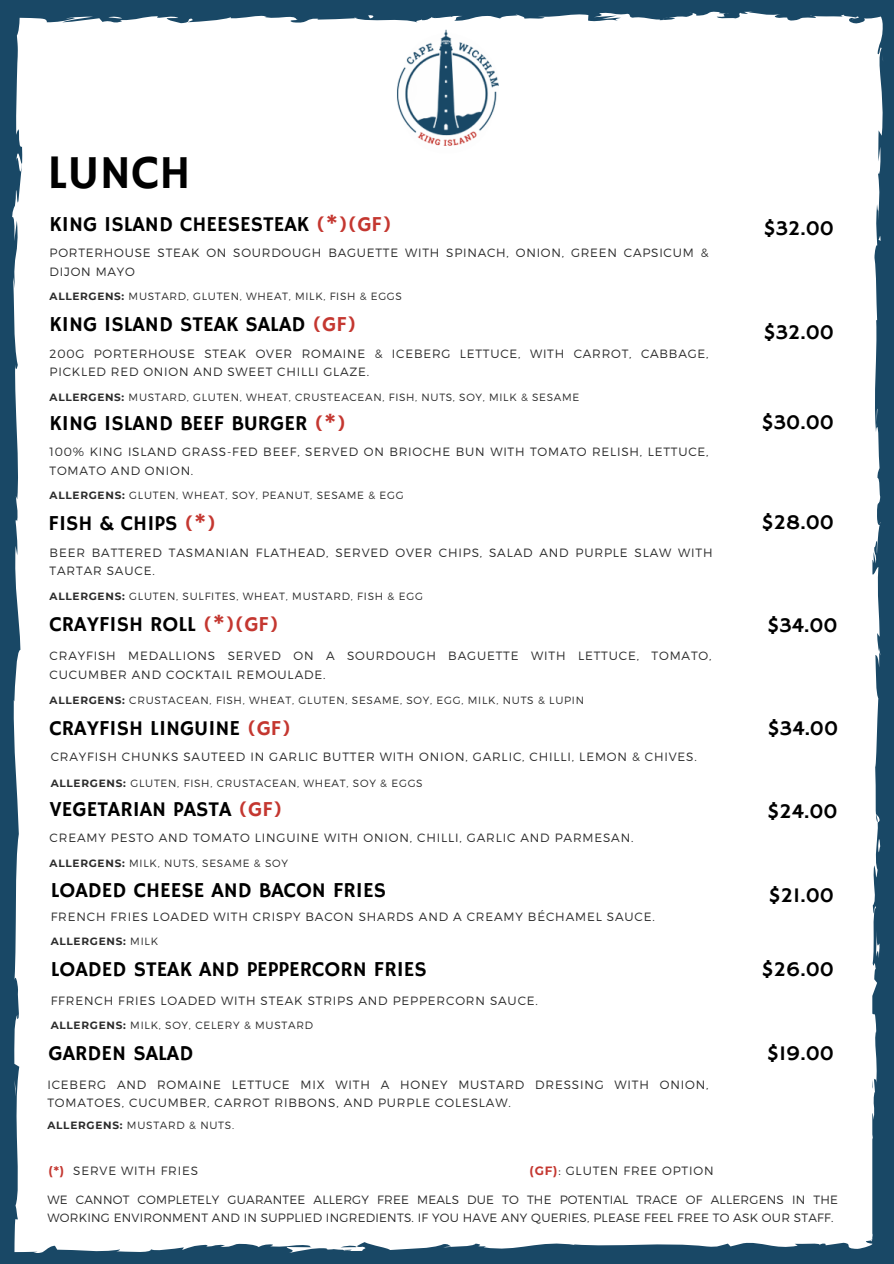
<style>
.page{position:relative;width:894px;height:1264px;background:#fff}
.page>*{position:absolute;margin:0;border:0;box-sizing:border-box;transform-origin:0 0}
.t1{font:48px "Hammersmith One";color:#000}
.t2{font:21.15px "Hammersmith One";color:#000}
.t3{font:300 12px/18.3px "Montserrat";letter-spacing:.07em;color:#2b2b2b}
.t4{font:300 12px/18px "Montserrat";letter-spacing:.02em;color:#2b2b2b}
.t5{font:300 10.5px "Montserrat";letter-spacing:.07em;color:#2b2b2b}
.t6{font:700 10.5px "Montserrat";letter-spacing:.07em;color:#2b2b2b}
.s1{color:#c43730}
.s2{font-weight:700}
.s3{font-weight:300}
.s4{font-weight:700;color:#c43730}
</style>
<div class="page">
<div style="left:0;top:0;width:893px;height:1263px;background:#194866"></div>
<div style="left:12px;top:11px;width:870px;height:1234px;background:#fff"></div>
<img style="left:364px;top:23px;width:167px;height:152px">
<p class="t1" style="left:47px;top:144px;width:145px">LUNCH</p>
<h2 class="t2" style="left:50px;top:212px;width:343px">KING ISLAND CHEESESTEAK <span class="s1">(*)(GF)</span></h2>
<h3 class="t3" style="left:50px;top:243px;width:660px">PORTERHOUSE STEAK ON SOURDOUGH BAGUETTE WITH SPINACH, ONION, GREEN CAPSICUM &amp;<br>DIJON MAYO</h3>
<p class="t5" style="left:50px;top:290px;width:354px"><span class="s2">ALLERGENS:</span> MUSTARD, GLUTEN, WHEAT, MILK, FISH &amp; EGGS</p>
<h2 class="t2" style="left:763px;top:216px;width:72px">$32.00</h2>
<h2 class="t2" style="left:50px;top:312px;width:308px">KING ISLAND STEAK SALAD <span class="s1">(GF)</span></h2>
<h3 class="t2" style="left:763px;top:320px;width:72px">$32.00</h3>
<h3 class="t3" style="left:50px;top:344px;width:660px">200G PORTERHOUSE STEAK OVER ROMAINE &amp; ICEBERG LETTUCE, WITH CARROT, CABBAGE,<br>PICKLED RED ONION AND SWEET CHILLI GLAZE.</h3>
<p class="t5" style="left:50px;top:390px;width:531px"><span class="s2">ALLERGENS:</span> MUSTARD, GLUTEN, WHEAT, CRUSTEACEAN, FISH, NUTS, SOY, MILK &amp; SESAME</p>
<h3 class="t2" style="left:50px;top:410px;width:298px">KING ISLAND BEEF BURGER <span class="s1">(*)</span></h3>
<p class="t3" style="left:50px;top:442px;width:660px">100% KING ISLAND GRASS-FED BEEF, SERVED ON BRIOCHE BUN WITH TOMATO RELISH, LETTUCE,<br>TOMATO AND ONION.</p>
<h2 class="t5" style="left:50px;top:488px;width:355px"><span class="s2">ALLERGENS:</span> GLUTEN, WHEAT, SOY, PEANUT, SESAME &amp; EGG</h2>
<h3 class="t2" style="left:49px;top:511px;width:169px">FISH &amp; CHIPS <span class="s1">(*)</span></h3>
<p class="t3" style="left:50px;top:542px;width:664px">BEER BATTERED TASMANIAN FLATHEAD, SERVED OVER CHIPS, SALAD AND PURPLE SLAW WITH<br>TARTAR SAUCE.</p>
<h2 class="t5" style="left:50px;top:589px;width:374px"><span class="s2">ALLERGENS:</span> GLUTEN, SULFITES, WHEAT, MUSTARD, FISH &amp; EGG</h2>
<p class="t2" style="left:50px;top:612px;width:230px">CRAYFISH ROLL <span class="s1">(*)(GF)</span></p>
<h2 class="t3" style="left:50px;top:646px;width:663px">CRAYFISH MEDALLIONS SERVED ON A SOURDOUGH BAGUETTE WITH LETTUCE, TOMATO,<br>CUCUMBER AND COCKTAIL REMOULADE.</h2>
<h3 class="t5" style="left:50px;top:693px;width:536px"><span class="s2">ALLERGENS:</span> CRUSTACEAN, FISH, WHEAT, GLUTEN, SESAME, SOY, EGG, MILK, NUTS &amp; LUPIN</h3>
<h2 class="t2" style="left:50px;top:716px;width:243px">CRAYFISH LINGUINE <span class="s1">(GF)</span></h2>
<h2 class="t3" style="left:51px;top:747px;width:647px">CRAYFISH CHUNKS SAUTEED IN GARLIC BUTTER WITH ONION, GARLIC, CHILLI, LEMON &amp; CHIVES.</h2>
<h2 class="t5" style="left:51px;top:776px;width:373px"><span class="s2">ALLERGENS:</span> GLUTEN, FISH, CRUSTACEAN, WHEAT, SOY &amp; EGGS</h2>
<h1 class="t2" style="left:761px;top:410px;width:74px">$30.00</h1>
<p class="t2" style="left:761px;top:510px;width:74px">$28.00</p>
<h2 class="t2" style="left:766px;top:612px;width:72px">$34.00</h2>
<h2 class="t2" style="left:767px;top:715px;width:72px">$34.00</h2>
<h2 class="t2" style="left:50px;top:796px;width:234px">VEGETARIAN PASTA <span class="s1">(GF)</span></h2>
<p class="t2" style="left:766px;top:798px;width:72px">$24.00</p>
<h3 class="t3" style="left:50px;top:828px;width:585px">CREAMY PESTO AND TOMATO LINGUINE WITH ONION, CHILLI, GARLIC AND PARMESAN.</h3>
<p class="t5" style="left:50px;top:856px;width:240px"><span class="s2">ALLERGENS:</span> MILK, NUTS, SESAME &amp; SOY</p>
<h2 class="t2" style="left:51px;top:878px;width:337px">LOADED CHEESE AND BACON FRIES</h2>
<h2 class="t3" style="left:51px;top:906px;width:605px">FRENCH FRIES LOADED WITH CRISPY BACON SHARDS AND A CREAMY BÉCHAMEL SAUCE.</h2>
<h2 class="t6" style="left:51px;top:935px;width:109px">ALLERGENS: <span class="s3">MILK</span></h2>
<h2 class="t2" style="left:51px;top:956px;width:377px">LOADED STEAK AND PEPPERCORN FRIES</h2>
<h2 class="t3" style="left:51px;top:990px;width:488px">FFRENCH FRIES LOADED WITH STEAK STRIPS AND PEPPERCORN SAUCE.</h2>
<h3 class="t5" style="left:51px;top:1018px;width:264px"><span class="s2">ALLERGENS:</span> MILK, SOY, CELERY &amp; MUSTARD</h3>
<h2 class="t2" style="left:49px;top:1040px;width:146px">GARDEN SALAD</h2>
<h3 class="t3" style="left:47px;top:1074px;width:662px">ICEBERG AND ROMAINE LETTUCE MIX WITH A HONEY MUSTARD DRESSING WITH ONION,<br>TOMATOES, CUCUMBER, CARROT RIBBONS, AND PURPLE COLESLAW.</h3>
<p class="t5" style="left:47px;top:1118px;width:188px"><span class="s2">ALLERGENS:</span> MUSTARD &amp; NUTS.</p>
<h3 class="t3" style="left:49px;top:1160px;width:151px"><span class="s4">(*)</span> SERVE WITH FRIES</h3>
<h3 class="t3" style="left:529px;top:1160px;width:185px"><span class="s4">(GF)</span>: GLUTEN FREE OPTION</h3>
<h2 class="t2" style="left:768px;top:882px;width:67px">$21.00</h2>
<h3 class="t2" style="left:761px;top:956px;width:74px">$26.00</h3>
<h2 class="t2" style="left:766px;top:1040px;width:69px">$19.00</h2>
<h2 class="t4" style="left:47px;top:1189px;width:791px">WE CANNOT COMPLETELY GUARANTEE ALLERGY FREE MEALS DUE TO THE POTENTIAL TRACE OF ALLERGENS IN THE<br>WORKING ENVIRONMENT AND IN SUPPLIED INGREDIENTS. IF YOU HAVE ANY QUERIES, PLEASE FEEL FREE TO ASK OUR STAFF.</h2>
</div>
